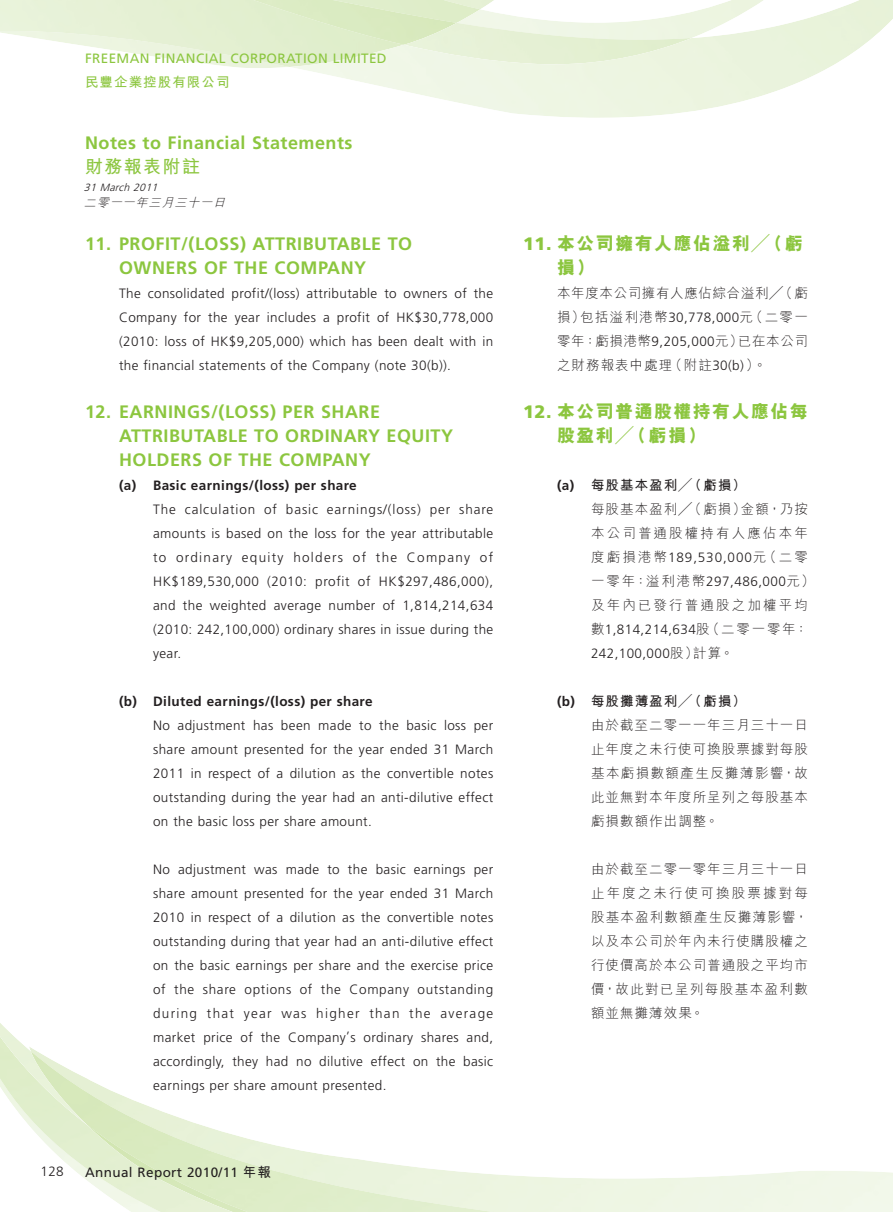
<style>
.page{position:relative;width:893px;height:1212px;background:#fff}
.page>*{position:absolute;margin:0;border:0;box-sizing:border-box;transform-origin:0 0}
.t1{font:700 18px/24px "Frutiger LT Std";letter-spacing:.03em;color:#8cc63f}
.t2{font:18px/24px "M Hei HK Xbold E Ten B5 H";letter-spacing:.08em;color:#8cc63f}
.t3{font:18px "M Hei HK Bold E Ten B5 H";letter-spacing:.08em;color:#8cc63f}
.t4{font:300 13.5px/24px "Frutiger LT Std";letter-spacing:.03em;color:#231f20;text-align:justify}
.t5{font:13.5px/24px "M Hei HK Light E Ten B5 H";letter-spacing:.08em;color:#231f20;text-align:justify}
.t6{font:700 13.5px "Frutiger LT Std";letter-spacing:.03em;color:#231f20}
.t7{font:13.5px/24px "M Hei HK Light E Ten B5 H";letter-spacing:.16em;color:#231f20}
.t8{font:300 13.5px/24px "Frutiger LT Std";letter-spacing:.05em;color:#231f20}
.t9{font:13.5px "Frutiger LT Std";letter-spacing:.03em;color:#8cc63f}
.t10{font:13.5px "M Hei HK Bold E Ten B5 H";letter-spacing:.08em;color:#231f20}
.t11{font:13.5px "Frutiger LT Std";letter-spacing:.03em;color:#231f20}
.t12{font:13.5px "M Hei HK Bold E Ten B5 H";letter-spacing:.08em;color:#8cc63f}
.t13{font:italic 12px "M Hei HK Light E Ten B5 H";color:#231f20}
.t14{font:italic 300 10.5px "Frutiger LT Std";color:#231f20}
.s1{font-family:"M Hei HK Bold E Ten B5 H"}
.s2{font-family:"Frutiger LT Std";font-weight:900}
.s3{font-family:"Frutiger LT Std";font-weight:300}
.s4{font-family:"Frutiger LT Std";font-weight:700}
.s5{font-family:"M Hei HK Light E Ten B5 H";font-weight:400}
</style>
<div class="page">
<img style="left:0;top:1023px;width:12px;height:12px">
<img style="left:0;top:1035px;width:29px;height:90px">
<img style="left:31px;top:1051px;width:463px;height:161px">
<img style="left:86px;top:1124px;width:163px;height:88px">
<img style="left:496px;top:0;width:270px;height:40px">
<img style="left:496px;top:22px;width:196px;height:42px">
<img style="left:0;top:0;width:404px;height:67px">
<img style="left:457px;top:0;width:23px;height:23px">
<img style="left:252px;top:0;width:205px;height:45px">
<p class="t9" style="left:85px;top:52px;width:303px">FREEMAN FINANCIAL CORPORATION LIMITED</p>
<p class="t12" style="left:85px;top:77px;width:146px">民豐企業控股有限公司</p>
<h1 class="t1" style="left:85px;top:132px;width:269px">Notes to Financial Statements</h1>
<h1 class="t3" style="left:85px;top:159px;width:117px">財務報表附註</h1>
<p class="t14" style="left:84px;top:182px;width:78px">31 March 2011</p>
<p class="t13" style="left:84px;top:198px;width:146px">二零一一年三月三十一日</p>
<h1 class="t1" style="left:119px;top:233px;width:295px;text-indent:-34px">11. PROFIT/(LOSS) ATTRIBUTABLE TO<br>OWNERS OF THE COMPANY</h1>
<p class="t4" style="left:119px;top:282px;width:376px">The consolidated profit/(loss) attributable to owners of the Company for the year includes a profit of HK$30,778,000 (2010: loss of HK$9,205,000) which has been dealt with in the financial statements of the Company (note 30(b)).</p>
<h1 class="t1" style="left:119px;top:401px;width:336px;text-indent:-34px">12. EARNINGS/(LOSS) PER SHARE<br>ATTRIBUTABLE TO ORDINARY EQUITY<br>HOLDERS OF THE COMPANY</h1>
<p class="t6" style="left:119px;top:479px;width:239px">(a) Basic earnings/(loss) per share</p>
<p class="t4" style="left:153px;top:498px;width:342px">The calculation of basic earnings/(loss) per share amounts is based on the loss for the year attributable to ordinary equity holders of the Company of HK$189,530,000 (2010: profit of HK$297,486,000), and the weighted average number of 1,814,214,634 (2010: 242,100,000) ordinary shares in issue during the year.</p>
<p class="t6" style="left:119px;top:695px;width:255px">(b) Diluted earnings/(loss) per share</p>
<p class="t4" style="left:153px;top:714px;width:342px">No adjustment has been made to the basic loss per share amount presented for the year ended 31 March 2011 in respect of a dilution as the convertible notes outstanding during the year had an anti-dilutive effect on the basic loss per share amount.</p>
<p class="t4" style="left:153px;top:858px;width:342px">No adjustment was made to the basic earnings per share amount presented for the year ended 31 March 2010 in respect of a dilution as the convertible notes outstanding during that year had an anti-dilutive effect on the basic earnings per share and the exercise price of the share options of the Company outstanding during that year was higher than the average market price of the Company’s ordinary shares and, accordingly, they had no dilutive effect on the basic earnings per share amount presented.</p>
<p class="t4" style="left:41px;top:1160px;width:25px">128</p>
<p class="t11" style="left:85px;top:1166px;width:187px">Annual Report 2010/11 <span class="s1">年報</span></p>
<h1 class="t2" style="left:557px;top:234px;width:248px;text-indent:-34px"><span class="s2">11.</span> 本公司擁有人應佔溢利╱（虧損）</h1>
<p class="t5" style="left:557px;top:283px;width:252px">本年度本公司擁有人應佔綜合溢利╱（虧損）包括溢利港幣<span class="s3">30,778,000</span>元（二零一零年：虧損港幣<span class="s3">9,205,000</span>元）已在本公司之財務報表中處理（附註<span class="s3">30(b)</span>）。</p>
<h1 class="t2" style="left:557px;top:402px;width:252px;text-indent:-34px"><span class="s2">12.</span> 本公司普通股權持有人應佔每股盈利╱（虧損）</h1>
<p class="t10" style="left:557px;top:480px;width:190px"><span class="s4">(a)</span> 每股基本盈利╱（虧損）</p>
<p class="t7" style="left:591px;top:499px;width:218px">每股基本盈利╱（虧損）金額，乃按本公司普通股權持有人應佔本年</p>
<p class="t8" style="left:591px;top:546px;width:225px"><span class="s5">度虧損港幣</span>189,530,000<span class="s5">元（二零一零年：溢利港幣</span>297,486,000<span class="s5">元）</span></p>
<p class="t7" style="left:591px;top:595px;width:218px">及年內已發行普通股之加權平均</p>
<p class="t4" style="left:591px;top:618px;width:218px"><span class="s5">數</span>1,814,214,634<span class="s5">股（二零一零年：<br></span>242,100,000<span class="s5">股）計算。</span></p>
<p class="t10" style="left:557px;top:696px;width:190px"><span class="s4">(b)</span> 每股攤薄盈利╱（虧損）</p>
<p class="t5" style="left:591px;top:715px;width:218px">由於截至二零一一年三月三十一日止年度之未行使可換股票據對每股基本虧損數額產生反攤薄影響，故此並無對本年度所呈列之每股基本虧損數額作出調整。</p>
<p class="t5" style="left:591px;top:859px;width:218px">由於截至二零一零年三月三十一日止年度之未行使可換股票據對每股基本盈利數額產生反攤薄影響，以及本公司於年內未行使購股權之行使價高於本公司普通股之平均市價，故此對已呈列每股基本盈利數額並無攤薄效果。</p>
</div>
